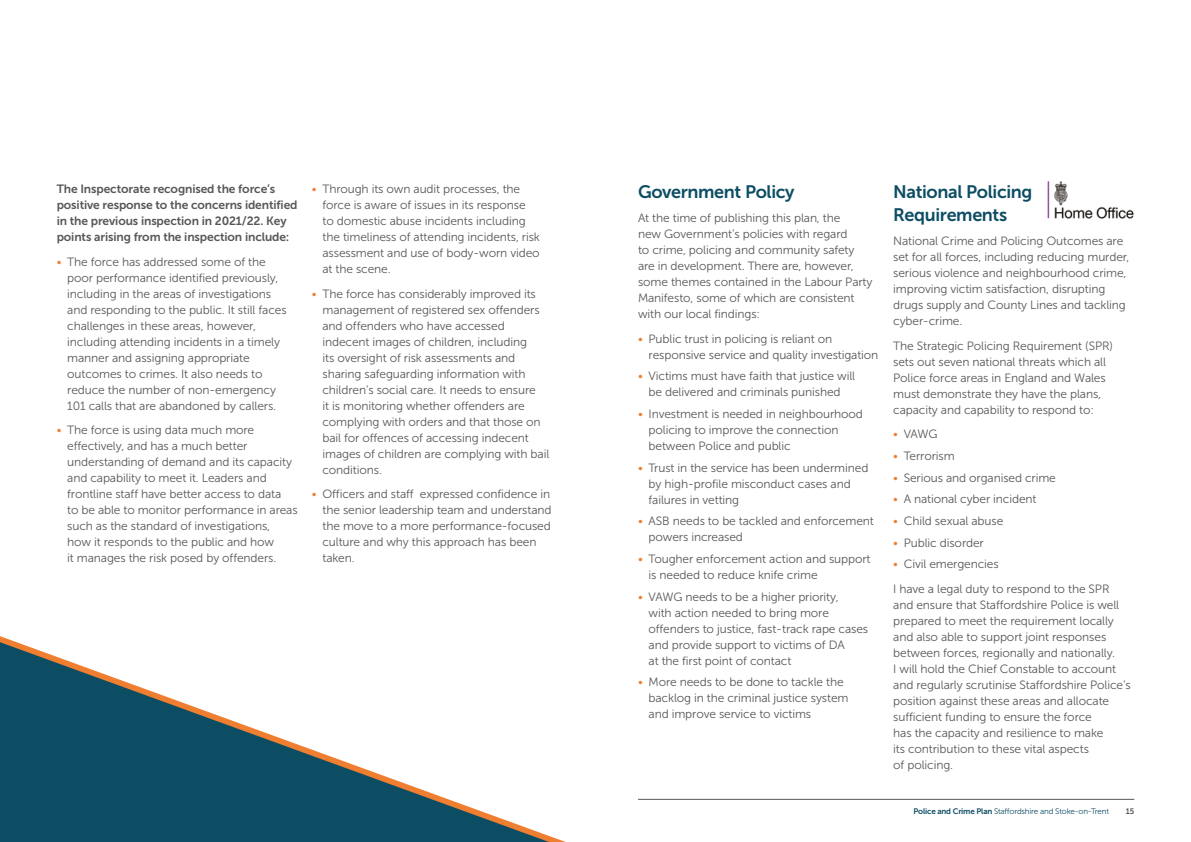
<style>
.page{position:relative;width:1191px;height:842px;background:#fff}
.page>*{position:absolute;margin:0;border:0;box-sizing:border-box;transform-origin:0 0}
.t1{font:18px/23px "Museo Sans 700";letter-spacing:-.02em;color:#0d4d63}
.t2{font:12px/16px "Museo Sans 300";letter-spacing:-.01em;color:#575756}
.t3{font:12px/16px "Museo Sans 700";letter-spacing:-.01em;color:#575756}
.t4{font:8px "Museo Sans 300";letter-spacing:-.02em;color:#0d4d63}
.t5{font:8px "Museo Sans 700";color:#575756}
.s1{color:#f07e31}
.s2{font-family:"Museo Sans 700"}
</style>
<div class="page">
<svg style="left:0;top:636px;width:565px;height:206px"></svg>
<img style="left:1047px;top:181px;width:87px;height:38px">
<hr style="left:638px;top:799px;width:496px;height:1px;background:#575756">
<p class="t3" style="left:57px;top:181px;width:242px">The Inspectorate recognised the force’s positive response to the concerns identified in the previous inspection in 2021/22. Key points arising from the inspection include:</p>
<p class="t2" style="left:67px;top:254px;width:221px;text-indent:-11px"><span class="s1">•</span> The force has addressed some of the poor performance identified previously, including in the areas of investigations and responding to the public. It still faces challenges in these areas, however, including attending incidents in a timely manner and assigning appropriate outcomes to crimes. It also needs to reduce the number of non-emergency 101 calls that are abandoned by callers.</p>
<p class="t2" style="left:67px;top:422px;width:232px;text-indent:-11px"><span class="s1">•</span> The force is using data much more effectively, and has a much better understanding of demand and its capacity and capability to meet it. Leaders and frontline staff have better access to data<br>to be able to monitor performance in areas such as the standard of investigations,<br>how it responds to the public and how<br>it manages the risk posed by offenders.</p>
<p class="t2" style="left:322px;top:181px;width:219px;text-indent:-11px"><span class="s1">•</span> Through its own audit processes, the force is aware of issues in its response to domestic abuse incidents including the timeliness of attending incidents, risk assessment and use of body-worn video at the scene.</p>
<p class="t2" style="left:322px;top:286px;width:228px;text-indent:-11px"><span class="s1">•</span> The force has considerably improved its management of registered sex offenders and offenders who have accessed indecent images of children, including<br>its oversight of risk assessments and sharing safeguarding information with children’s social care. It needs to ensure<br>it is monitoring whether offenders are complying with orders and that those on bail for offences of accessing indecent images of children are complying with bail conditions.</p>
<p class="t2" style="left:322px;top:486px;width:231px;text-indent:-11px"><span class="s1">•</span> Officers and staff expressed confidence in the senior leadership team and understand the move to a more performance-focused culture and why this approach has been taken.</p>
<h1 class="t1" style="left:638px;top:180px;width:158px">Government Policy</h1>
<p class="t2" style="left:638px;top:210px;width:236px">At the time of publishing this plan, the<br>new Government’s policies with regard<br>to crime, policing and community safety are in development. There are, however, some themes contained in the Labour Party Manifesto, some of which are consistent with our local findings:</p>
<p class="t2" style="left:648px;top:331px;width:231px;text-indent:-11px"><span class="s1">•</span> Public trust in policing is reliant on responsive service and quality investigation</p>
<p class="t2" style="left:638px;top:368px;width:219px;text-align:center"><span class="s1">•</span> Victims must have faith that justice will be delivered and criminals punished</p>
<p class="t2" style="left:648px;top:406px;width:216px;text-indent:-11px"><span class="s1">•</span> Investment is needed in neighbourhood policing to improve the connection between Police and public</p>
<p class="t2" style="left:648px;top:460px;width:221px;text-indent:-11px"><span class="s1">•</span> Trust in the service has been undermined by high-profile misconduct cases and failures in vetting</p>
<p class="t2" style="left:648px;top:513px;width:227px;text-indent:-11px"><span class="s1">•</span> ASB needs to be tackled and enforcement powers increased</p>
<p class="t2" style="left:648px;top:551px;width:223px;text-indent:-11px"><span class="s1">•</span> Tougher enforcement action and support is needed to reduce knife crime</p>
<p class="t2" style="left:648px;top:589px;width:221px;text-indent:-11px"><span class="s1">•</span> VAWG needs to be a higher priority,<br>with action needed to bring more offenders to justice, fast-track rape cases and provide support to victims of DA<br>at the first point of contact</p>
<p class="t2" style="left:648px;top:674px;width:201px;text-indent:-11px"><span class="s1">•</span> More needs to be done to tackle the backlog in the criminal justice system and improve service to victims</p>
<h1 class="t1" style="left:893px;top:180px;width:141px">National Policing<br>Requirements</h1>
<p class="t2" style="left:893px;top:233px;width:238px">National Crime and Policing Outcomes are set for all forces, including reducing murder, serious violence and neighbourhood crime, improving victim satisfaction, disrupting drugs supply and County Lines and tackling cyber-crime.</p>
<p class="t2" style="left:893px;top:338px;width:221px">The Strategic Policing Requirement (SPR) sets out seven national threats which all Police force areas in England and Wales must demonstrate they have the plans, capacity and capability to respond to:</p>
<p class="t2" style="left:893px;top:426px;width:46px"><span class="s1">•</span> VAWG</p>
<p class="t2" style="left:893px;top:448px;width:63px"><span class="s1">•</span> Terrorism</p>
<p class="t2" style="left:893px;top:470px;width:164px"><span class="s1">•</span> Serious and organised crime</p>
<p class="t2" style="left:893px;top:491px;width:145px"><span class="s1">•</span> A national cyber incident</p>
<p class="t2" style="left:893px;top:513px;width:112px"><span class="s1">•</span> Child sexual abuse</p>
<p class="t2" style="left:893px;top:535px;width:92px"><span class="s1">•</span> Public disorder</p>
<p class="t2" style="left:893px;top:552px;width:218px;line-height:24.5px"><span class="s1">•</span> Civil emergencies<br>I have a legal duty to respond to the SPR</p>
<p class="t2" style="left:893px;top:597px;width:239px">and ensure that Staffordshire Police is well prepared to meet the requirement locally and also able to support joint responses between forces, regionally and nationally.<br>I will hold the Chief Constable to account and regularly scrutinise Staffordshire Police’s position against these areas and allocate sufficient funding to ensure the force<br>has the capacity and resilience to make<br>its contribution to these vital aspects<br>of policing.</p>
<p class="t4" style="left:913px;top:807px;width:197px"><span class="s2">Police and Crime Plan</span> Staffordshire and Stoke-on-Trent</p>
<p class="t5" style="left:1125px;top:807px;width:10px">15</p>
</div>
